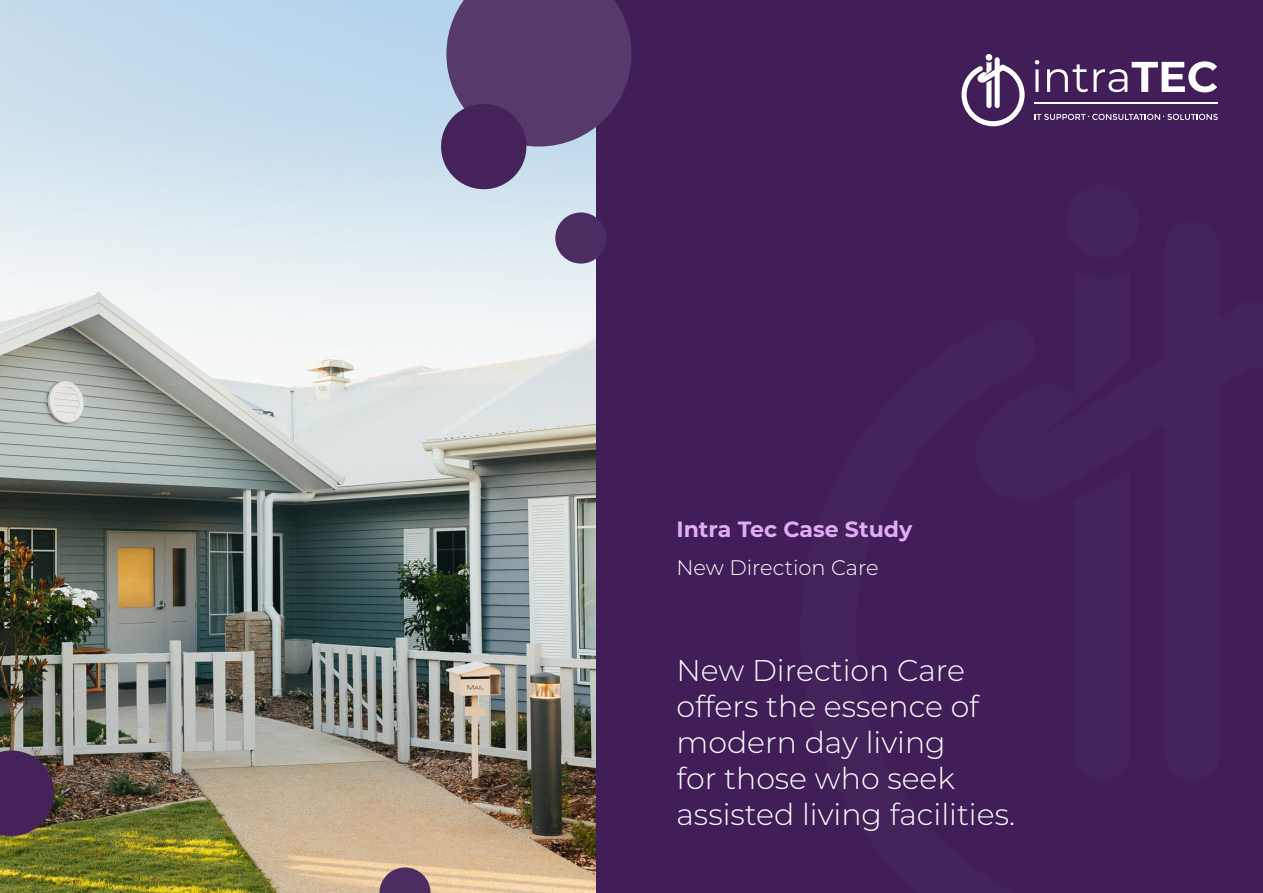
<style>
.page{position:relative;width:1263px;height:893px;background:#fff}
.page>*{position:absolute;margin:0;border:0;box-sizing:border-box;transform-origin:0 0}
.t1{font:300 30px/36px "Montserrat";color:#fff}
.t2{font:700 22.05px "Montserrat";color:#e0acf4}
.t3{font:300 21px "Montserrat";color:#fff}
</style>
<div class="page">
<div style="left:466px;top:0;width:797px;height:893px;background:#411e57"></div>
<div style="left:1065px;top:185px;width:74px;height:73px;background:#44225a;border-radius:50%"></div>
<img style="left:0;top:0;width:595px;height:893px">
<div style="left:986px;top:54px;width:6px;height:7px;background:#fff;border-radius:50%"></div>
<svg style="left:961px;top:57px;width:63px;height:69px"></svg>
<hr style="left:1034px;top:102px;width:184px;height:1px;background:#fff">
<svg style="left:1034px;top:114px;width:184px;height:6px"></svg>
<svg style="left:1035px;top:60px;width:4px;height:32px"></svg>
<svg style="left:1047px;top:61px;width:170px;height:31px"></svg>
<svg style="left:446px;top:0;width:185px;height:147px"></svg>
<div style="left:441px;top:104px;width:85px;height:85px;background:#45225a;border-radius:50%"></div>
<div style="left:555px;top:212px;width:51px;height:52px;background:#4d2c61;border-radius:50%"></div>
<svg style="left:0;top:750px;width:54px;height:86px"></svg>
<svg style="left:379px;top:867px;width:52px;height:26px"></svg>
<p class="t2" style="left:676px;top:513px;width:237px">Intra Tec Case Study</p>
<p class="t3" style="left:676px;top:553px;width:204px">New Direction Care</p>
<p class="t1" style="left:676px;top:651px;width:340px">New Direction Care offers the essence of modern day living<br>for those who seek assisted living facilities.</p>
</div>
